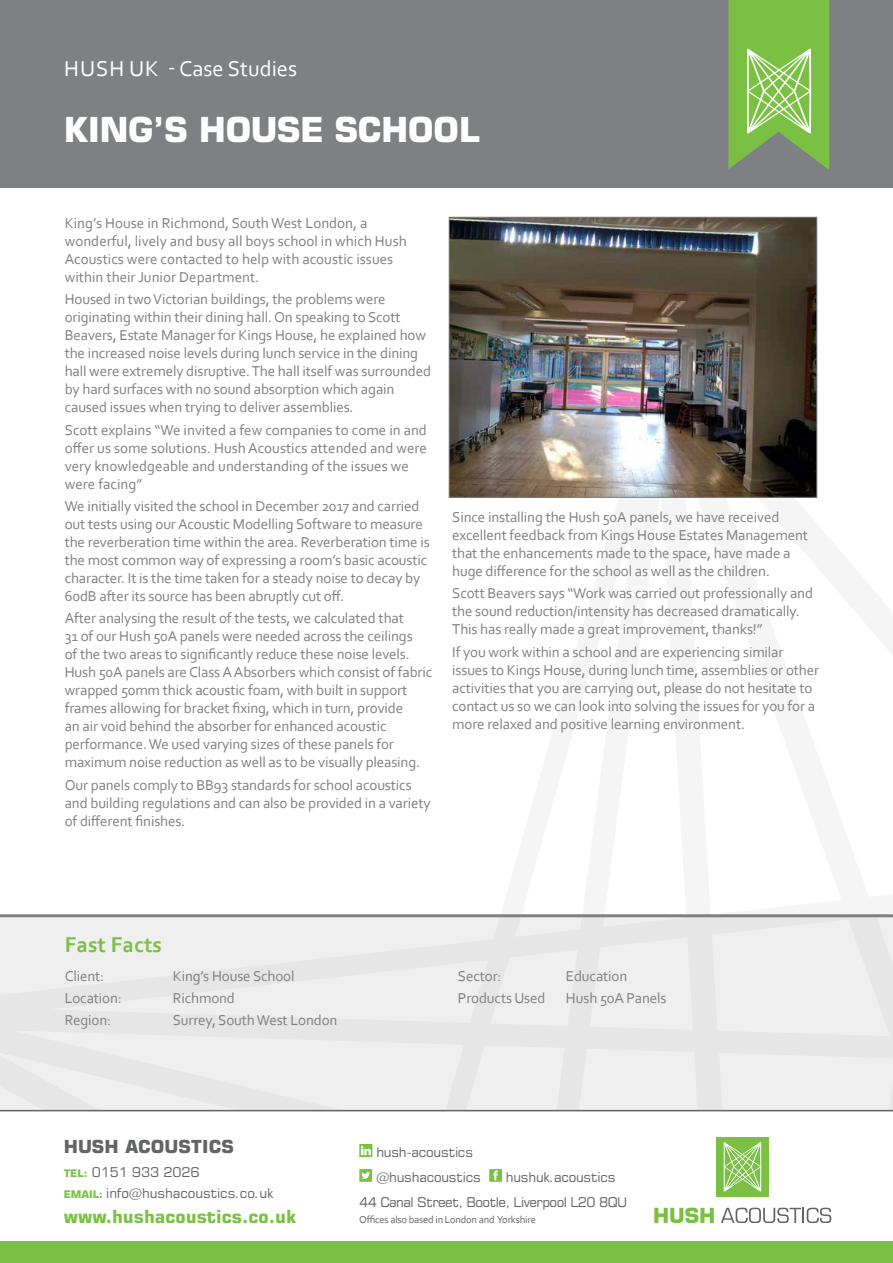
<style>
.page{position:relative;width:893px;height:1263px;background:#fff}
.page>*{position:absolute;margin:0;border:0;box-sizing:border-box;transform-origin:0 0}
.t1{font:700 34.5px "Square 721 BT";letter-spacing:-.02em;color:#fff}
.t2{font:22.5px "Corbel";color:#fff}
.t3{font:700 22.5px "Corbel";color:#7ac143}
.t4{font:700 18px "Square 721 BT";color:#7ac143}
.t5{font:700 18px "Square 721 BT";color:#636466}
.t6{font:15px/18px "Corbel";letter-spacing:-.01em;color:#7e8083}
.t7{font:13.5px/20.4px "Square 721 BT";letter-spacing:-.02em;color:#636466}
.t8{font:13.5px/24.8px "Square 721 BT";letter-spacing:-.04em;color:#636466}
.t9{font:10.5px "Corbel";letter-spacing:-.02em;color:#636466}
.s1{font-weight:700;font-size:10.5px;color:#7ac143}
</style>
<div class="page">
<svg style="left:0;top:917px;width:326px;height:193px;fill:#efeff0"></svg>
<svg style="left:335px;top:917px;width:558px;height:193px;fill:#efeff0"></svg>
<div style="left:716px;top:1137px;width:53px;height:59px;background:#7ac143"></div>
<svg style="left:724px;top:1142px;width:37px;height:49px"></svg>
<svg style="left:654px;top:1207px;width:60px;height:16px"></svg>
<svg style="left:721px;top:1207px;width:110px;height:16px"></svg>
<svg style="left:359px;top:1144px;width:13px;height:13px"></svg>
<svg style="left:359px;top:1169px;width:13px;height:13px"></svg>
<svg style="left:489px;top:1169px;width:13px;height:13px"></svg>
<div style="left:0;top:1242px;width:893px;height:21px;background:#7ac143"></div>
<hr style="left:0;top:1110px;width:893px;height:1px;background:#636466">
<div style="left:0;top:0;width:893px;height:187px;background:#7e8083"></div>
<svg style="left:728px;top:0;width:101px;height:170px;background:#86be5b"></svg>
<hr style="left:0;top:914px;width:893px;height:3px;background:#7e8083">
<img style="left:451px;top:219px;width:364px;height:276px">
<div style="left:449px;top:217px;width:368px;height:280px;border:1px solid #7e8083"></div>
<h2 class="t2" style="left:64px;top:55px;width:235px">HUSH UK - Case Studies</h2>
<h1 class="t1" style="left:64px;top:109px;width:417px">KING’S HOUSE SCHOOL</h1>
<p class="t6" style="left:65px;top:214px;width:344px">King’s House in Richmond, South West London, a wonderful, lively and busy all boys school in which Hush Acoustics were contacted to help with acoustic issues within their Junior Department.</p>
<p class="t6" style="left:65px;top:290px;width:368px">Housed in two Victorian buildings, the problems were originating within their dining hall. On speaking to Scott Beavers, Estate Manager for Kings House, he explained how the increased noise levels during lunch service in the dining hall were extremely disruptive. The hall itself was surrounded by hard surfaces with no sound absorption which again caused issues when trying to deliver assemblies.</p>
<p class="t6" style="left:65px;top:420px;width:364px">Scott explains “We invited a few companies to come in and offer us some solutions. Hush Acoustics attended and were very knowledgeable and understanding of the issues we were facing”</p>
<p class="t6" style="left:65px;top:497px;width:367px">We initially visited the school in December 2017 and carried out tests using our Acoustic Modelling Software to measure the reverberation time within the area. Reverberation time is the most common way of expressing a room’s basic acoustic character. It is the time taken for a steady noise to decay by 60dB after its source has been abruptly cut off.</p>
<p class="t6" style="left:65px;top:609px;width:369px">After analysing the result of the tests, we calculated that<br>31 of our Hush 50A panels were needed across the ceilings<br>of the two areas to significantly reduce these noise levels.<br>Hush 50A panels are Class A Absorbers which consist of fabric wrapped 50mm thick acoustic foam, with built in support frames allowing for bracket fixing, which in turn, provide<br>an air void behind the absorber for enhanced acoustic performance. We used varying sizes of these panels for maximum noise reduction as well as to be visually pleasing.</p>
<p class="t6" style="left:65px;top:775px;width:367px">Our panels comply to BB93 standards for school acoustics and building regulations and can also be provided in a variety of different finishes.</p>
<p class="t6" style="left:452px;top:508px;width:357px">Since installing the Hush 50A panels, we have received excellent feedback from Kings House Estates Management that the enhancements made to the space, have made a huge difference for the school as well as the children.</p>
<p class="t6" style="left:452px;top:584px;width:362px">Scott Beavers says “Work was carried out professionally and the sound reduction/intensity has decreased dramatically.<br>This has really made a great improvement, thanks!”</p>
<p class="t6" style="left:452px;top:642px;width:368px">If you work within a school and are experiencing similar issues to Kings House, during lunch time, assemblies or other activities that you are carrying out, please do not hesitate to contact us so we can look into solving the issues for you for a more relaxed and positive learning environment.</p>
<h2 class="t3" style="left:65px;top:931px;width:99px">Fast Facts</h2>
<p class="t6" style="left:65px;top:966px;width:41px">Client:</p>
<p class="t6" style="left:173px;top:966px;width:123px">King’s House School</p>
<p class="t6" style="left:65px;top:989px;width:59px">Location:</p>
<p class="t6" style="left:173px;top:989px;width:64px">Richmond</p>
<p class="t6" style="left:65px;top:1011px;width:48px">Region:</p>
<p class="t6" style="left:173px;top:1011px;width:166px">Surrey, South West London</p>
<p class="t6" style="left:458px;top:966px;width:45px">Sector:</p>
<p class="t6" style="left:566px;top:966px;width:63px">Education</p>
<p class="t6" style="left:458px;top:989px;width:89px">Products Used</p>
<p class="t6" style="left:566px;top:989px;width:102px">Hush 50A Panels</p>
<p class="t5" style="left:64px;top:1136px;width:172px">HUSH ACOUSTICS</p>
<p class="t7" style="left:64px;top:1162px;width:211px"><span class="s1">TEL:</span> 0151 933 2026<br><span class="s1">EMAIL:</span> info@hushacoustics.co.uk</p>
<p class="t4" style="left:64px;top:1206px;width:234px">www.hushacoustics.co.uk</p>
<p class="t7" style="left:376px;top:1139px;width:106px;line-height:24.8px">hush-acoustics @hushacoustics</p>
<p class="t8" style="left:359px;top:1164px;width:269px;text-indent:147px">hushuk.acoustics<br>44 Canal Street, Bootle, Liverpool L20 8QU</p>
<p class="t9" style="left:359px;top:1213px;width:178px">Offices also based in London and Yorkshire</p>
</div>
